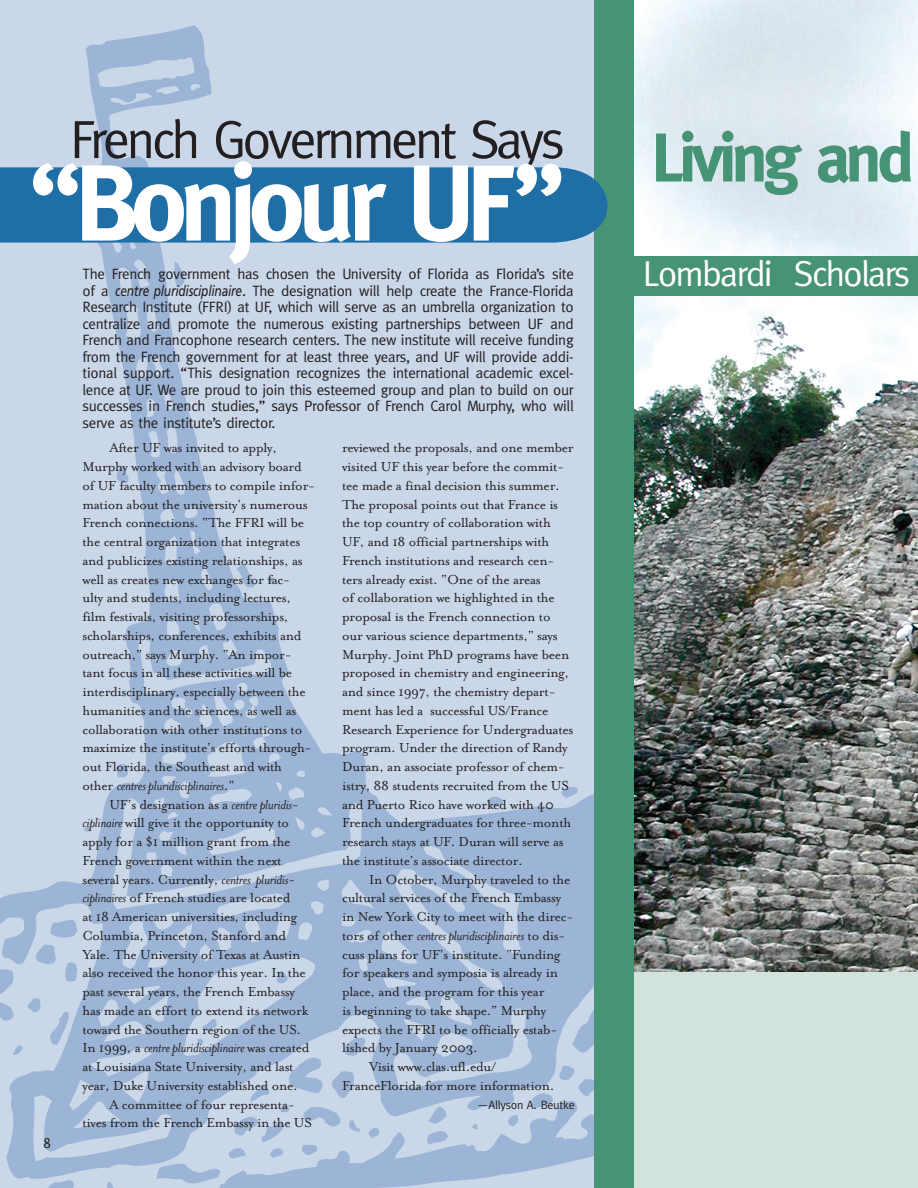
<style>
.page{position:relative;width:918px;height:1188px;background:#fff}
.page>*{position:absolute;margin:0;border:0;box-sizing:border-box;transform-origin:0 0}
.t1{font:700 108px "Meta";letter-spacing:-.07em;color:#fff}
.t2{font:700 69px "Meta";letter-spacing:-.075em;color:#479376}
.t3{font:54px "Meta";letter-spacing:-.065em;color:#231f20}
.t4{font:36px "Meta";letter-spacing:-.05em;color:#fff}
.t5{font:15px/18.8px "Mrs Eaves Roman";letter-spacing:-.02em;color:#231f20}
.t6{font:15px/16.5px "Meta";letter-spacing:-.02em;color:#231f20;text-align:justify}
.t7{font:italic 15px "Mrs Eaves";letter-spacing:-.02em;color:#231f20}
.t8{font:12px "Meta";letter-spacing:-.02em;color:#231f20}
.s1{font-family:"Frutiger";font-style:italic}
.s2{font-family:"Mrs Eaves Roman";font-style:normal}
.s3{font-family:"Mrs Eaves";font-style:italic}
</style>
<div class="page">
<div style="left:0;top:0;width:594px;height:1188px;background:#c9d7e9"></div>
<svg style="left:86px;top:25px;width:126px;height:441px"></svg>
<svg style="left:97px;top:56px;width:104px;height:53px"></svg>
<svg style="left:108px;top:243px;width:42px;height:54px"></svg>
<svg style="left:173px;top:261px;width:12px;height:27px"></svg>
<svg style="left:125px;top:304px;width:34px;height:36px"></svg>
<svg style="left:134px;top:353px;width:30px;height:28px"></svg>
<svg style="left:164px;top:388px;width:9px;height:22px"></svg>
<svg style="left:143px;top:398px;width:13px;height:21px"></svg>
<svg style="left:148px;top:425px;width:30px;height:33px"></svg>
<svg style="left:0;top:466px;width:594px;height:722px"></svg>
<div style="left:594px;top:934px;width:324px;height:254px;background:#d2e3db"></div>
<img style="left:633px;top:0;width:285px;height:972px">
<div style="left:594px;top:0;width:39px;height:1188px;background:#479376"></div>
<div style="left:621px;top:256px;width:297px;height:40px;background:#479376"></div>
<div style="left:0;top:167px;width:608px;height:76px;background:#206ea6"></div>
<h3 class="t3" style="left:70px;top:108px;width:497px">French Government Says</h3>
<h1 class="t1" style="left:29px;top:141px;width:537px">“Bonjour UF”</h1>
<p class="t6" style="left:82px;top:266px;width:493px">The French government has chosen the University of Florida as Florida’s site of a <span class="s1">centre pluridisciplinaire</span>. The designation will help create the France-Florida Research Institute (FFRI) at UF, which will serve as an umbrella organization to centralize and promote the numerous existing partnerships between UF and French and Francophone research centers. The new institute will receive funding from the French government for at least three years, and UF will provide addi&shy;tional support. “This designation recognizes the international academic excel&shy;lence at UF. We are proud to join this esteemed group and plan to build on our successes in French studies,” says Professor of French Carol Murphy, who will serve as the institute’s director.</p>
<p class="t5" style="left:82px;top:439px;width:234px;text-indent:27px">After UF was invited to apply, Murphy worked with an advisory board of UF faculty members to compile infor&shy;mation about the university’s numerous French connections. “The FFRI will be the central organization that integrates and publicizes existing relationships, as well as creates new exchanges for fac-<br>ulty and students, including lectures, film festivals, visiting professorships, scholarships, conferences, exhibits and outreach,” says Murphy. “An impor&shy;tant focus in all these activities will be interdisciplinary, especially between the humanities and the sciences, as well as collaboration with other institutions to maximize the institute’s efforts through&shy;out Florida, the Southeast and with</p>
<p class="t7" style="left:82px;top:777px;width:154px"><span class="s2">other</span> centres pluridisciplinaires<span class="s2">.”</span></p>
<p class="t5" style="left:82px;top:795px;width:227px;text-indent:27px">UF’s designation as a <span class="s3">centre pluridis&shy;ciplinaire</span> will give it the opportunity to apply for a $1 million grant from the French government within the next several years. Currently, <span class="s3">centres pluridis&shy;ciplinaires</span> of French studies are located<br>at 18 American universities, including Columbia, Princeton, Stanford and Yale. The University of Texas at Austin also received the honor this year. In the past several years, the French Embassy has made an effort to extend its network toward the Southern region of the US.</p>
<p class="t7" style="left:82px;top:1040px;width:229px"><span class="s2">In 1999, a</span> centre pluridisciplinaire <span class="s2">was created</span></p>
<p class="t5" style="left:82px;top:1058px;width:213px">at Louisiana State University, and last</p>
<p class="t5" style="left:82px;top:1076px;width:217px">year, Duke University established one.</p>
<p class="t5" style="left:110px;top:1095px;width:187px">A committee of four representa-</p>
<p class="t5" style="left:82px;top:1114px;width:231px">tives from the French Embassy in the US</p>
<p class="t5" style="left:342px;top:439px;width:233px">reviewed the proposals, and one member visited UF this year before the commit&shy;tee made a final decision this summer.<br>The proposal points out that France is the top country of collaboration with UF, and 18 official partnerships with French institutions and research cen&shy;ters already exist. “One of the areas<br>of collaboration we highlighted in the proposal is the French connection to our various science departments,” says Murphy. Joint PhD programs have been proposed in chemistry and engineering, and since 1997, the chemistry depart&shy;ment has led a successful US/France Research Experience for Undergraduates program. Under the direction of Randy Duran, an associate professor of chem&shy;istry, 88 students recruited from the US and Puerto Rico have worked with 40<br>French undergraduates for three-month research stays at UF. Duran will serve as the institute’s associate director.</p>
<p class="t5" style="left:342px;top:870px;width:233px;text-indent:27px">In October, Murphy traveled to the cultural services of the French Embassy in New York City to meet with the direc-</p>
<p class="t7" style="left:342px;top:927px;width:225px"><span class="s2">tors of other</span> centres pluridisciplinaires <span class="s2">to dis-</span></p>
<p class="t5" style="left:342px;top:945px;width:220px">cuss plans for UF’s institute. “Funding</p>
<p class="t5" style="left:342px;top:964px;width:217px">for speakers and symposia is already in</p>
<p class="t5" style="left:342px;top:983px;width:204px">place, and the program for this year</p>
<p class="t5" style="left:342px;top:1001px;width:206px">is beginning to take shape.” Murphy</p>
<p class="t5" style="left:342px;top:1020px;width:217px">expects the FFRI to be officially estab-</p>
<p class="t5" style="left:342px;top:1039px;width:137px">lished by January 2003.</p>
<p class="t5" style="left:369px;top:1058px;width:129px">Visit www.clas.ufl.edu/</p>
<p class="t5" style="left:342px;top:1076px;width:214px">FranceFlorida for more information.</p>
<p class="t8" style="left:477px;top:1098px;width:99px">—Allyson A. Beutke</p>
<h2 class="t2" style="left:651px;top:118px;width:265px">Living and</h2>
<h3 class="t4" style="left:643px;top:253px;width:269px">Lombardi Scholars</h3>
</div>
